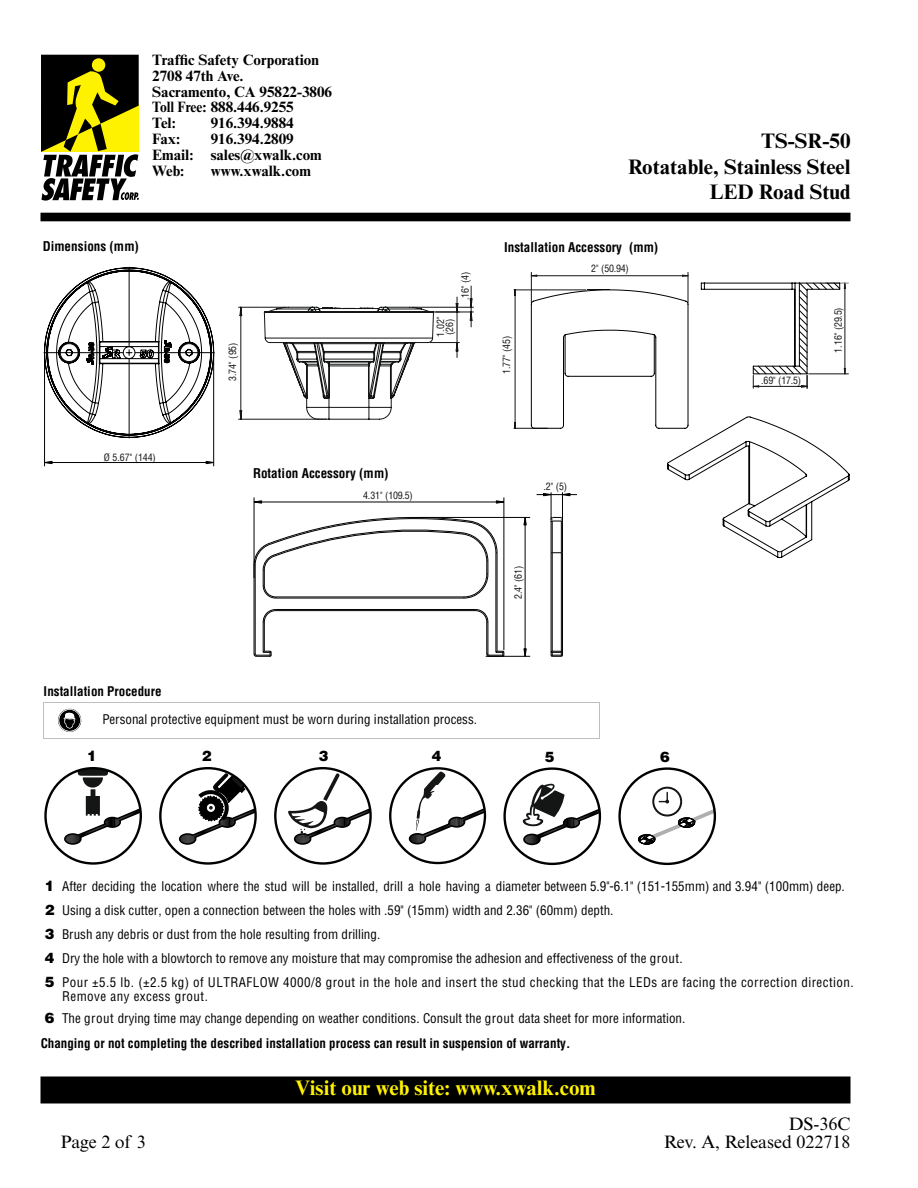
<style>
.page{position:relative;width:918px;height:1188px;background:#fff}
.page>*{position:absolute;margin:0;border:0;box-sizing:border-box;transform-origin:0 0}
.t1{font:700 21px/25.5px "Times New Roman MT Std";color:#000;text-align:right}
.t2{font:700 21px "Times New Roman MT Std";color:#fff200}
.t3{font:18px/18px "Times New Roman MT Std";color:#000;text-align:right}
.t4{font:700 15px/15.9px "Times New Roman MT Std";color:#000}
.t5{font:900 14.4px "Helvetica LT Std";color:#000}
.t6{font:condensed 13.05px/23.9px "Helvetica LT Std";color:#000}
.t7{font:700 condensed 13.05px "Helvetica LT Std";color:#000}
.t8{font:condensed 13.05px/14.9px "Helvetica LT Std";letter-spacing:.035em;color:#000}
.t9{font:condensed 9.9px/9.1px "Helvetica LT Std";letter-spacing:-.025em;color:#141515}
.s1{font-weight:900;font-stretch:normal;font-size:14.4px}
</style>
<div class="page">
<div style="left:41px;top:1077px;width:809px;height:26px;background:#000"></div>
<div style="left:40px;top:1076px;width:810px;height:27px;border:2px solid #000"></div>
<div style="left:40px;top:213px;width:810px;height:8px;background:#000"></div>
<svg style="left:41px;top:55px;width:98px;height:146px;background:#696628"></svg>
<svg style="left:44px;top:267px;width:170px;height:171px"></svg>
<svg style="left:238px;top:286px;width:236px;height:134px"></svg>
<svg style="left:206px;top:461px;width:9px;height:3px"></svg>
<svg style="left:45px;top:461px;width:7px;height:3px"></svg>
<hr style="left:213px;top:353px;width:1px;height:113px;background:#000">
<hr style="left:44px;top:353px;width:1px;height:113px;background:#000">
<hr style="left:47px;top:462px;width:164px;height:1px;background:#000">
<svg style="left:63px;top:768px;width:78px;height:78px"></svg>
<div style="left:44px;top:767px;width:98px;height:98px;border:2px solid #000;border-radius:50%"></div>
<svg style="left:178px;top:768px;width:78px;height:78px"></svg>
<div style="left:159px;top:767px;width:98px;height:98px;border:2px solid #000;border-radius:50%"></div>
<svg style="left:288px;top:773px;width:83px;height:73px"></svg>
<div style="left:274px;top:767px;width:98px;height:98px;border:2px solid #000;border-radius:50%"></div>
<div style="left:503px;top:767px;width:98px;height:98px;border:2px solid #000;border-radius:50%"></div>
<svg style="left:522px;top:784px;width:78px;height:62px"></svg>
<div style="left:652px;top:787px;width:30px;height:30px;border:2px solid #141515;border-radius:50%"></div>
<svg style="left:638px;top:792px;width:77px;height:53px"></svg>
<div style="left:618px;top:767px;width:98px;height:98px;border:2px solid #000;border-radius:50%"></div>
<svg style="left:408px;top:771px;width:77px;height:74px"></svg>
<div style="left:389px;top:767px;width:97px;height:97px;border:2px solid #000;border-radius:50%"></div>
<svg style="left:58px;top:709px;width:24px;height:23px"></svg>
<hr style="left:44px;top:702px;width:50px;height:1px;background:#bfbfbf">
<hr style="left:94px;top:702px;width:506px;height:1px;background:#bfbfbf">
<hr style="left:44px;top:705px;width:1px;height:34px;background:#bfbfbf">
<hr style="left:44px;top:739px;width:556px;height:1px;background:#bfbfbf">
<hr style="left:600px;top:705px;width:1px;height:34px;background:#bfbfbf">
<hr style="left:514px;top:290px;width:72px;height:1px;background:#141515">
<hr style="left:514px;top:428px;width:33px;height:1px;background:#141515">
<hr style="left:515px;top:290px;width:1px;height:138px;background:#141515">
<hr style="left:531px;top:275px;width:157px;height:1px;background:#141515">
<hr style="left:688px;top:272px;width:1px;height:31px;background:#141515">
<hr style="left:531px;top:272px;width:1px;height:31px;background:#141515">
<hr style="left:276px;top:598px;width:188px;height:1px;background:#000">
<hr style="left:255px;top:565px;width:1px;height:89px;background:#000">
<hr style="left:254px;top:565px;width:1px;height:89px;background:#000">
<hr style="left:497px;top:553px;width:1px;height:98px;background:#000">
<hr style="left:496px;top:553px;width:1px;height:99px;background:#000">
<hr style="left:276px;top:609px;width:199px;height:1px;background:#000">
<hr style="left:276px;top:610px;width:199px;height:1px;background:#000">
<svg style="left:475px;top:609px;width:13px;height:14px"></svg>
<hr style="left:487px;top:622px;width:1px;height:32px;background:#000">
<hr style="left:488px;top:622px;width:1px;height:32px;background:#000">
<svg style="left:487px;top:651px;width:18px;height:5px"></svg>
<svg style="left:254px;top:609px;width:22px;height:48px"></svg>
<svg style="left:254px;top:516px;width:243px;height:82px"></svg>
<hr style="left:417px;top:517px;width:113px;height:1px;background:#000">
<hr style="left:486px;top:656px;width:44px;height:1px;background:#000">
<hr style="left:525px;top:517px;width:1px;height:139px;background:#000">
<hr style="left:504px;top:497px;width:1px;height:153px;background:#000">
<hr style="left:254px;top:497px;width:1px;height:81px;background:#000">
<hr style="left:254px;top:502px;width:250px;height:1px;background:#000">
<svg style="left:551px;top:651px;width:12px;height:6px"></svg>
<hr style="left:561px;top:553px;width:1px;height:98px;background:#000">
<hr style="left:562px;top:553px;width:1px;height:99px;background:#000">
<hr style="left:552px;top:553px;width:1px;height:98px;background:#000">
<hr style="left:551px;top:553px;width:1px;height:99px;background:#000">
<svg style="left:524px;top:283px;width:326px;height:275px"></svg>
<p class="t4" style="left:152px;top:51px;width:181px">Traffic Safety Corporation<br>2708 47th Ave.<br>Sacramento, CA 95822-3806<br>Toll Free: 888.446.9255<br>Tel:</p>
<p class="t7" style="left:223px;top:78px;width:98px">Dimensions (mm)</p>
<p class="t4" style="left:211px;top:115px;width:85px">916.394.9884</p>
<p class="t4" style="left:152px;top:131px;width:171px;text-indent:58px">916.394.2809<br>Email: sales@xwalk.com<br>Web:</p>
<p class="t4" style="left:152px;top:131px;width:30px">Fax:</p>
<p class="t4" style="left:211px;top:163px;width:102px">www.xwalk.com</p>
<p class="t7" style="left:43px;top:238px;width:98px">Dimensions (m )</p>
<p class="t7" style="left:54px;top:238px;width:98px">Dimensions (mm)</p>
<p class="t9" style="left:228px;top:381px;width:40px;rotate:-90deg">3.74" (95)</p>
<p class="t9" style="left:461px;top:300px;width:30px;rotate:-90deg">.16" (4)</p>
<p class="t9" style="left:436px;top:337px;width:21px;rotate:-90deg">1.02" (26)</p>
<p class="t9" style="left:447px;top:337px;width:21px;rotate:-90deg">1.02"</p>
<h1 class="t1" style="left:628px;top:128px;width:224px">TS-SR-50<br>Rotatable, Stainless Steel<br>LED Road Stud</h1>
<p class="t9" style="left:626px;top:175px;width:18px;rotate:-90deg">(26)</p>
<p class="t7" style="left:493px;top:239px;width:156px">Installation Accessory (m )</p>
<p class="t7" style="left:504px;top:239px;width:156px">Installation Accessory (mm)</p>
<p class="t9" style="left:502px;top:374px;width:40px;rotate:-90deg">1.77" (45)</p>
<p class="t9" style="left:581px;top:264px;width:39px">2" (50.94)</p>
<p class="t9" style="left:591px;top:264px;width:39px">2" (50.94)</p>
<p class="t9" style="left:761px;top:375px;width:42px">.69" (17.5)</p>
<p class="t9" style="left:833px;top:353px;width:47px;rotate:-90deg">1.16" (29.5)</p>
<p class="t9" style="left:104px;top:452px;width:53px">Ø 5.67" (144)</p>
<p class="t9" style="left:115px;top:452px;width:53px">Ø 5.67" (144)</p>
<p class="t7" style="left:253px;top:465px;width:137px">Rotation Accessory (mm)</p>
<p class="t9" style="left:363px;top:490px;width:51px">4.31" (109.5)</p>
<p class="t9" style="left:544px;top:482px;width:25px">.2" (5)</p>
<p class="t9" style="left:514px;top:599px;width:35px;rotate:-90deg">2.4" (61)</p>
<p class="t7" style="left:44px;top:683px;width:120px">Installation Procedure</p>
<p class="t6" style="left:102px;top:708px;width:376px">Personal protective equipment must be worn during installation process.</p>
<p class="t5" style="left:87px;top:746px;width:11px">1</p>
<p class="t5" style="left:202px;top:746px;width:11px">2</p>
<p class="t5" style="left:319px;top:746px;width:11px">3</p>
<p class="t5" style="left:432px;top:746px;width:11px">4</p>
<p class="t5" style="left:545px;top:747px;width:11px">5</p>
<p class="t5" style="left:660px;top:747px;width:11px">6</p>
<p class="t6" style="left:45px;top:874px;width:802px"><span class="s1">1</span> After deciding the location where the stud will be installed, drill a hole having a diameter between 5.9"-6.1" (151-155mm) and 3.94" (100mm) deep.<br><span class="s1">2</span> Using a disk cutter, open a connection between the holes with .59" (15mm) width and 2.36" (60mm) depth.<br><span class="s1">3</span> Brush any debris or dust from the hole resulting from drilling.<br><span class="s1">4</span> Dry the hole with a blowtorch to remove any moisture that may compromise the adhesion and effectiveness of the grout.</p>
<p class="t8" style="left:62px;top:974px;width:793px;text-indent:-17px"><span class="s1">5</span> Pour ±5.5 lb. (±2.5 kg) of ULTRAFLOW 4000/8 grout in the hole and insert the stud checking that the LEDs are facing the correction direction.<br>Remove any excess grout.</p>
<p class="t6" style="left:45px;top:1006px;width:642px"><span class="s1">6</span> The grout drying time may change depending on weather conditions. Consult the grout data sheet for more information.</p>
<p class="t7" style="left:41px;top:1035px;width:531px">Changing or not completing the described installation process can result in suspension of warranty.</p>
<h2 class="t3" style="left:61px;top:1132px;width:87px">Page 2 of 3</h2>
<h1 class="t2" style="left:295px;top:1075px;width:302px">Visit our web site: www.xwalk.com</h1>
<h2 class="t3" style="left:664px;top:1114px;width:188px">DS-36C<br>Rev. A, Released 022718</h2>
</div>
